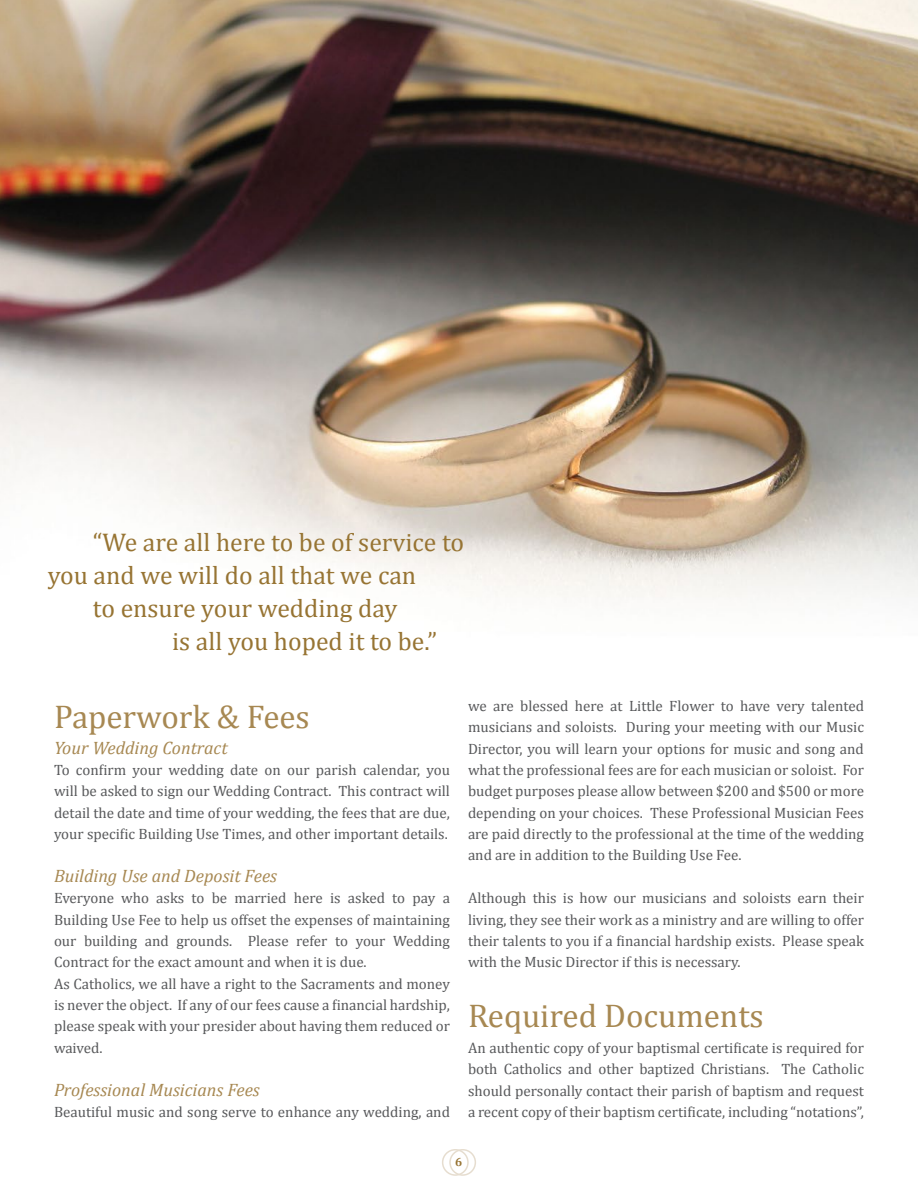
<style>
.page{position:relative;width:918px;height:1188px;background:#fff}
.page>*{position:absolute;margin:0;border:0;box-sizing:border-box;transform-origin:0 0}
.t1{font:33px "Cambria";color:#a78852}
.t2{font:25.65px "Cambria";color:#977433}
.t3{font:italic 18px "Cambria";color:#a78852}
.t4{font:15px/21.3px "Cambria";color:#58595b;text-align:justify}
.t5{font:700 12px "Cambria";color:#977433}
</style>
<div class="page">
<img style="left:0;top:0;width:918px;height:598px">
<div style="left:442px;top:1149px;width:27px;height:27px;border:2px solid #e6ddcf;border-radius:50%"></div>
<div style="left:449px;top:1149px;width:27px;height:27px;border:2px solid #e6ddcf;border-radius:50%"></div>
<h2 class="t2" style="left:93px;top:527px;width:373px">“We are all here to be of service to</h2>
<h2 class="t2" style="left:48px;top:560px;width:370px">you and we will do all that we can</h2>
<h2 class="t2" style="left:93px;top:593px;width:306px">to ensure your wedding day</h2>
<h2 class="t2" style="left:172px;top:626px;width:267px">is all you hoped it to be.”</h2>
<h1 class="t1" style="left:54px;top:697px;width:257px">Paperwork &amp; Fees</h1>
<p class="t3" style="left:54px;top:737px;width:175px">Your Wedding Contract</p>
<p class="t4" style="left:54px;top:759px;width:398px">To confirm your wedding date on our parish calendar, you will be asked to sign our Wedding Contract. This contract will detail the date and time of your wedding, the fees that are due, your specific Building Use Times, and other important details.</p>
<p class="t3" style="left:54px;top:865px;width:224px">Building Use and Deposit Fees</p>
<p class="t4" style="left:54px;top:887px;width:398px;text-align:left">Everyone who asks to be married here is asked to pay a Building Use Fee to help us offset the expenses of maintaining our building and grounds. Please refer to your Wedding Contract for the exact amount and when it is due.<br>As Catholics, we all have a right to the Sacraments and money is never the object. If any of our fees cause a financial hardship, please speak with your presider about having them reduced or waived.</p>
<p class="t3" style="left:54px;top:1079px;width:207px">Professional Musicians Fees</p>
<p class="t4" style="left:54px;top:1101px;width:398px">Beautiful music and song serve to enhance any wedding, and</p>
<p class="t4" style="left:468px;top:695px;width:398px">we are blessed here at Little Flower to have very talented musicians and soloists. During your meeting with our Music Director, you will learn your options for music and song and what the professional fees are for each musician or soloist. For budget purposes please allow between $200 and $500 or more depending on your choices. These Professional Musician Fees are paid directly to the professional at the time of the wedding and are in addition to the Building Use Fee.</p>
<p class="t4" style="left:468px;top:887px;width:398px">Although this is how our musicians and soloists earn their living, they see their work as a ministry and are willing to offer their talents to you if a financial hardship exists. Please speak with the Music Director if this is necessary.</p>
<h1 class="t1" style="left:468px;top:996px;width:297px">Required Documents</h1>
<p class="t4" style="left:468px;top:1037px;width:398px">An authentic copy of your baptismal certificate is required for both Catholics and other baptized Christians. The Catholic should personally contact their parish of baptism and request a recent copy of their baptism certificate, including “notations”,</p>
<p class="t5" style="left:455px;top:1155px;width:9px">6</p>
</div>
